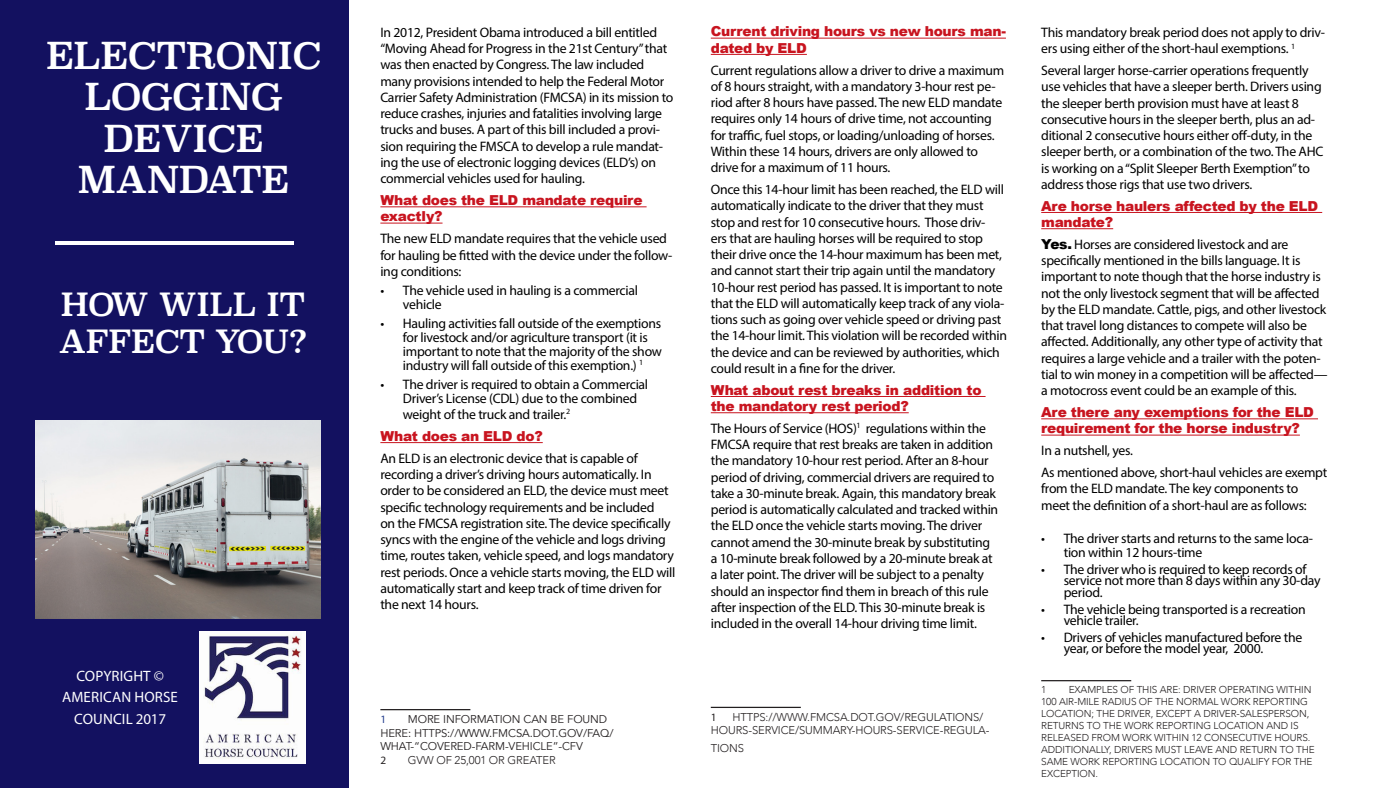
<style>
.page{position:relative;width:1373px;height:788px;background:#fff}
.page>*{position:absolute;margin:0;border:0;box-sizing:border-box;transform-origin:0 0}
.Heads{font:36.25px "Superclarendon";letter-spacing:-.01em;color:#fff}
.t1{font:31.25px/37.5px "Superclarendon";letter-spacing:-.01em;color:#fff}
.t2{font:15px "Myriad Pro";letter-spacing:.01em;color:#fff}
.Body{font:13.75px/16.2px "Myriad Pro";letter-spacing:-.02em;color:#000}
.Body-2{font:900 13.75px/16.2px "Arial";letter-spacing:-.02em;color:#c8141f}
.t3{font:300 11.25px/13.5px "Avenir";letter-spacing:-.01em;color:#231f20}
.t4{font:11.25px/13.5px "Avenir";letter-spacing:-.01em;color:#231f20}
.t5{font:11.25px "Myriad Pro";color:#231f20}
.t6{font:11.25px "Myriad Pro";color:#253f8e}
.t7{font:300 10px/12px "Avenir";letter-spacing:-.01em;color:#231f20}
.s1{font-family:"Arial";font-weight:900}
</style>
<div class="page">
<hr style="left:711px;top:38px;width:295px;height:1px;background:#c8141f">
<hr style="left:711px;top:54px;width:96px;height:1px;background:#c8141f">
<hr style="left:711px;top:396px;width:274px;height:1px;background:#c8141f">
<hr style="left:711px;top:412px;width:197px;height:1px;background:#c8141f">
<hr style="left:711px;top:706px;width:90px;height:2px;background:#231f20">
<hr style="left:1041px;top:212px;width:281px;height:1px;background:#c8141f">
<hr style="left:1041px;top:228px;width:72px;height:1px;background:#c8141f">
<hr style="left:1041px;top:418px;width:277px;height:1px;background:#c8141f">
<hr style="left:1041px;top:434px;width:258px;height:1px;background:#c8141f">
<hr style="left:1041px;top:680px;width:90px;height:1px;background:#231f20">
<div style="left:0;top:0;width:349px;height:788px;background:#131160"></div>
<hr style="left:55px;top:241px;width:239px;height:4px;background:#fff">
<hr style="left:380px;top:206px;width:266px;height:1px;background:#c8141f">
<hr style="left:380px;top:223px;width:62px;height:1px;background:#c8141f">
<hr style="left:380px;top:442px;width:163px;height:1px;background:#c8141f">
<hr style="left:380px;top:709px;width:90px;height:1px;background:#231f20">
<img style="left:36px;top:420px;width:285px;height:198px">
<img style="left:199px;top:631px;width:106px;height:132px">
<p class="Heads" style="left:46px;top:31px;width:277px">ELECTRONIC</p>
<p class="Heads" style="left:84px;top:73px;width:200px">LOGGING</p>
<p class="Heads" style="left:103px;top:114px;width:162px">DEVICE</p>
<p class="Heads" style="left:78px;top:155px;width:213px">MANDATE</p>
<p class="t1" style="left:59px;top:288px;width:250px">HOW WILL IT<br>AFFECT YOU?</p>
<p class="t2" style="left:76px;top:666px;width:89px">COPYRIGHT ©</p>
<p class="t2" style="left:62px;top:688px;width:117px">AMERICAN HORSE</p>
<p class="t2" style="left:74px;top:709px;width:93px">COUNCIL 2017</p>
<p class="Body" style="left:380px;top:24px;width:294px">In 2012, President Obama introduced a bill entitled “Moving Ahead for Progress in the 21st Century” that was then enacted by Congress. The law included many provisions intended to help the Federal Motor Carrier Safety Administration (FMCSA) in its mission to reduce crashes, injuries and fatalities involving large trucks and buses. A part of this bill included a provi&shy;sion requiring the FMSCA to develop a rule mandat&shy;ing the use of electronic logging devices (ELD’s) on commercial vehicles used for hauling.</p>
<p class="Body-2" style="left:380px;top:192px;width:264px">What does the ELD mandate require exactly?</p>
<p class="Body" style="left:380px;top:230px;width:293px">The new ELD mandate requires that the vehicle used for hauling be fitted with the device under the follow&shy;ing conditions:</p>
<p class="Body" style="left:403px;top:283px;width:237px;line-height:13.8px;text-indent:-22px">• The vehicle used in hauling is a commercial vehicle</p>
<p class="Body" style="left:403px;top:316px;width:260px;line-height:13.8px;text-indent:-22px">• Hauling activities fall outside of the exemptions for livestock and/or agriculture transport (it is important to note that the majority of the show industry will fall outside of this exemption.) <sup>1</sup></p>
<p class="Body" style="left:403px;top:377px;width:247px;line-height:13.8px;text-indent:-22px">• The driver is required to obtain a Commercial<br>Driver’s License (CDL) due to the combined</p>
<p class="Body" style="left:403px;top:406px;width:169px">weight of the truck and trailer.<sup>2</sup></p>
<p class="Body-2" style="left:380px;top:427px;width:164px">What does an ELD do?</p>
<p class="Body" style="left:380px;top:450px;width:296px">An ELD is an electronic device that is capable of recording a driver’s driving hours automatically. In order to be considered an ELD, the device must meet specific technology requirements and be included<br>on the FMCSA registration site. The device specifically syncs with the engine of the vehicle and logs driving time, routes taken, vehicle speed, and logs mandatory rest periods. Once a vehicle starts moving, the ELD will automatically start and keep track of time driven for the next 14 hours.</p>
<p class="t4" style="left:380px;top:712px;width:235px;text-indent:28px">MORE INFORMATION CAN BE FOUND<br>HERE: HTTPS://WWW.FMCSA.DOT.GOV/FAQ/<br>WHAT-“COVERED-FARM-VEHICLE”-CFV</p>
<p class="t5" style="left:380px;top:752px;width:7px">2</p>
<p class="t3" style="left:408px;top:753px;width:149px">GVW OF 25,001 OR GREATER</p>
<p class="t6" style="left:380px;top:712px;width:7px">1</p>
<p class="Body-2" style="left:711px;top:23px;width:297px">Current driving hours vs new hours man&shy;dated by ELD</p>
<p class="Body" style="left:711px;top:62px;width:295px">Current regulations allow a driver to drive a maximum of 8 hours straight, with a mandatory 3-hour rest pe&shy;riod after 8 hours have passed. The new ELD mandate requires only 14 hours of drive time, not accounting for traffic, fuel stops, or loading/unloading of horses.<br>Within these 14 hours, drivers are only allowed to drive for a maximum of 11 hours.</p>
<p class="Body" style="left:711px;top:181px;width:298px">Once this 14-hour limit has been reached, the ELD will automatically indicate to the driver that they must stop and rest for 10 consecutive hours. Those driv-<br>ers that are hauling horses will be required to stop their drive once the 14-hour maximum has been met, and cannot start their trip again until the mandatory 10-hour rest period has passed. It is important to note that the ELD will automatically keep track of any viola&shy;tions such as going over vehicle speed or driving past the 14-hour limit. This violation will be recorded within the device and can be reviewed by authorities, which could result in a fine for the driver.</p>
<p class="Body-2" style="left:711px;top:381px;width:272px">What about rest breaks in addition to the mandatory rest period?</p>
<p class="Body" style="left:711px;top:420px;width:289px">The Hours of Service (HOS)<sup>1</sup> regulations within the FMCSA require that rest breaks are taken in addition the mandatory 10-hour rest period. After an 8-hour period of driving, commercial drivers are required to take a 30-minute break. Again, this mandatory break period is automatically calculated and tracked within the ELD once the vehicle starts moving. The driver cannot amend the 30-minute break by substituting a 10-minute break followed by a 20-minute break at a later point. The driver will be subject to a penalty should an inspector find them in breach of this rule after inspection of the ELD. This 30-minute break is included in the overall 14-hour driving time limit.</p>
<p class="t3" style="left:711px;top:710px;width:280px;text-indent:22px">HTTPS://WWW.FMCSA.DOT.GOV/REGULATIONS/<br>HOURS-SERVICE/SUMMARY-HOURS-SERVICE-REGULA-</p>
<p class="t3" style="left:711px;top:741px;width:35px">TIONS</p>
<p class="t5" style="left:711px;top:710px;width:7px">1</p>
<p class="Body" style="left:1041px;top:24px;width:285px">This mandatory break period does not apply to driv&shy;ers using either of the short-haul exemptions. <sup>1</sup></p>
<p class="Body" style="left:1041px;top:62px;width:284px">Several larger horse-carrier operations frequently use vehicles that have a sleeper berth. Drivers using the sleeper berth provision must have at least 8 consecutive hours in the sleeper berth, plus an ad&shy;ditional 2 consecutive hours either off-duty, in the sleeper berth, or a combination of the two. The AHC is working on a “Split Sleeper Berth Exemption” to address those rigs that use two drivers.</p>
<p class="Body-2" style="left:1041px;top:197px;width:278px">Are horse haulers affected by the ELD mandate?</p>
<p class="Body" style="left:1041px;top:236px;width:288px"><span class="s1">Yes.</span> Horses are considered livestock and are specifically mentioned in the bills language. It is important to note though that the horse industry is not the only livestock segment that will be affected by the ELD mandate. Cattle, pigs, and other livestock that travel long distances to compete will also be affected. Additionally, any other type of activity that requires a large vehicle and a trailer with the poten&shy;tial to win money in a competition will be affected— a motocross event could be an example of this.</p>
<p class="Body-2" style="left:1041px;top:403px;width:274px">Are there any exemptions for the ELD requirement for the horse industry?</p>
<p class="Body" style="left:1041px;top:442px;width:93px">In a nutshell, yes.</p>
<p class="Body" style="left:1041px;top:464px;width:288px">As mentioned above, short-haul vehicles are exempt from the ELD mandate. The key components to meet the definition of a short-haul are as follows:</p>
<p class="Body" style="left:1063px;top:531px;width:251px;line-height:13.8px;text-indent:-22px">• The driver starts and returns to the same loca&shy;tion within 12 hours-time</p>
<p class="Body" style="left:1063px;top:563px;width:258px;line-height:11.2px;text-indent:-22px">• The driver who is required to keep records of service not more than 8 days within any 30-day period.</p>
<p class="Body" style="left:1063px;top:603px;width:243px;line-height:11.2px;text-indent:-22px">• The vehicle being transported is a recreation vehicle trailer.</p>
<p class="Body" style="left:1063px;top:631px;width:240px;line-height:11.2px;text-indent:-22px">• Drivers of vehicles manufactured before the year, or before the model year, 2000.</p>
<p class="t7" style="left:1041px;top:683px;width:7px">1</p>
<p class="t7" style="left:1041px;top:683px;width:275px;text-indent:28px">EXAMPLES OF THIS ARE: DRIVER OPERATING WITHIN 100 AIR-MILE RADIUS OF THE NORMAL WORK REPORTING LOCATION; THE DRIVER, EXCEPT A DRIVER-SALESPERSON, RETURNS TO THE WORK REPORTING LOCATION AND IS RELEASED FROM WORK WITHIN 12 CONSECUTIVE HOURS.<br>ADDITIONALLY, DRIVERS MUST LEAVE AND RETURN TO THE SAME WORK REPORTING LOCATION TO QUALIFY FOR THE EXCEPTION.</p>
</div>
